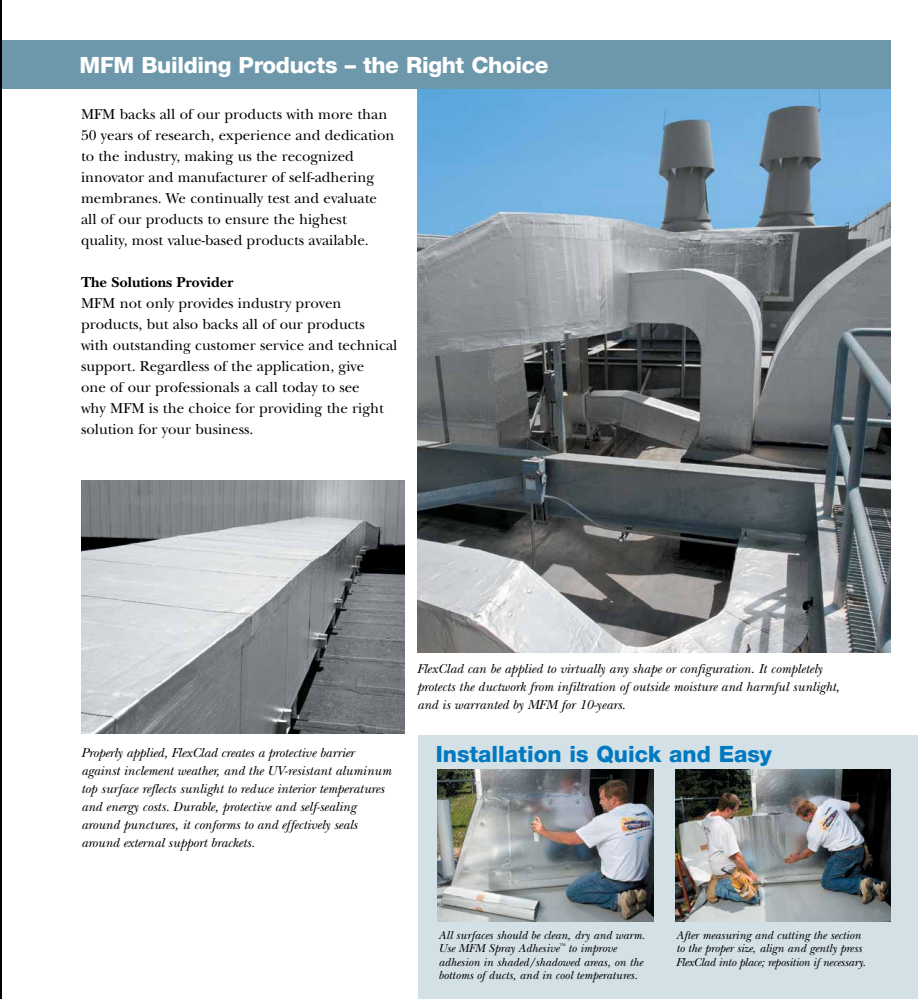
<style>
.page{position:relative;width:918px;height:999px;background:#fff}
.page>*{position:absolute;margin:0;border:0;box-sizing:border-box;transform-origin:0 0}
.t1{font:800 22.5px "Helvetica Neue";letter-spacing:-.015em;color:#fff}
.t2{font:800 22.5px "Helvetica Neue";color:#0079c1}
.t3{font:15px/21px "New Baskerville";color:#000}
.t4{font:700 15px "New Baskerville";color:#000}
.t5{font:italic 13.5px/18px "New Baskerville";color:#000}
.t6{font:italic 12px/13.5px "New Baskerville";color:#000}
</style>
<div class="page">
<img style="left:417px;top:89px;width:474px;height:563px">
<div style="left:418px;top:736px;width:500px;height:263px;background:#d3e0e6"></div>
<div style="left:0;top:40px;width:891px;height:49px;background:#6d98ac"></div>
<hr style="left:0;top:0;width:1px;height:999px;background:#000">
<img style="left:81px;top:480px;width:324px;height:253px">
<img style="left:438px;top:770px;width:216px;height:152px">
<img style="left:675px;top:770px;width:216px;height:152px">
<h1 class="t1" style="left:80px;top:51px;width:471px">MFM Building Products – the Right Choice</h1>
<p class="t3" style="left:81px;top:104px;width:315px">MFM backs all of our products with more than 50 years of research, experience and dedication to the industry, making us the recognized innovator and manufacturer of self-adhering membranes. We continually test and evaluate all of our products to ensure the highest quality, most value-based products available.</p>
<p class="t4" style="left:81px;top:273px;width:154px">The Solutions Provider</p>
<p class="t3" style="left:81px;top:293px;width:318px">MFM not only provides industry proven products, but also backs all of our products<br>with outstanding customer service and technical support. Regardless of the application, give<br>one of our professionals a call today to see<br>why MFM is the choice for providing the right solution for your business.</p>
<p class="t5" style="left:81px;top:744px;width:312px">Properly applied, FlexClad creates a protective barrier against inclement weather, and the UV-resistant aluminum top surface reflects sunlight to reduce interior temperatures and energy costs. Durable, protective and self-sealing around punctures, it conforms to and effectively seals around external support brackets.</p>
<p class="t5" style="left:417px;top:660px;width:424px">FlexClad can be applied to virtually any shape or configuration. It completely protects the ductwork from infiltration of outside moisture and harmful sunlight, and is warranted by MFM for 10-years.</p>
<h1 class="t2" style="left:436px;top:740px;width:338px">Installation is Quick and Easy</h1>
<p class="t6" style="left:439px;top:928px;width:208px">All surfaces should be clean, dry and warm.<br>Use MFM Spray Adhesive<sup>™</sup> to improve adhesion in shaded/shadowed areas, on the bottoms of ducts, and in cool temperatures.</p>
<p class="t6" style="left:676px;top:928px;width:191px">After measuring and cutting the section to the proper size, align and gently press<br>FlexClad into place; reposition if necessary.</p>
</div>
